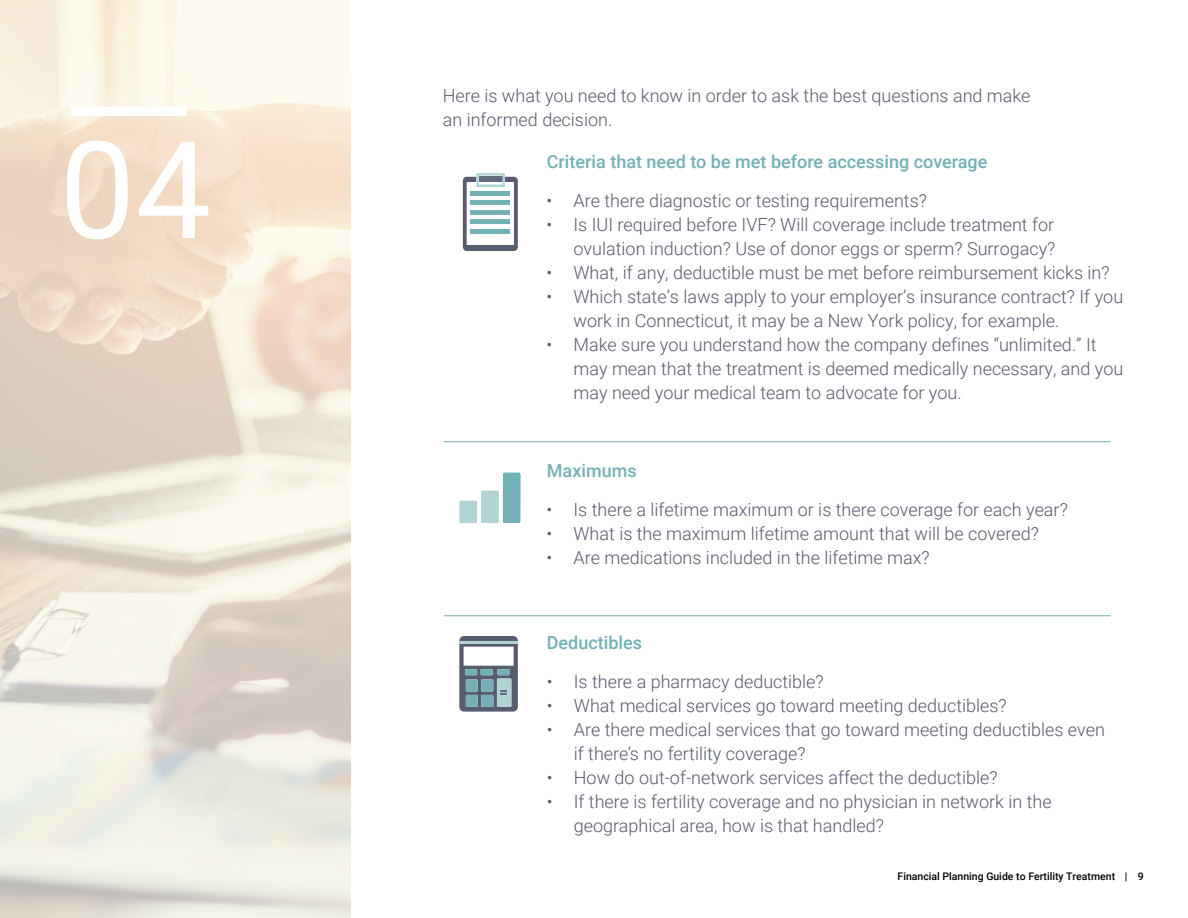
<style>
.page{position:relative;width:1188px;height:918px;background:#fff}
.page>*{position:absolute;margin:0;border:0;box-sizing:border-box;transform-origin:0 0}
.t1{font:135.15px "Roboto";color:#fff}
.t2{font:300 18px/24px "Roboto";color:#575b6d}
.t3{font:500 18px "Roboto";color:#73b0b5}
.t4{font:500 10.5px "Roboto";color:#000}
</style>
<div class="page">
<svg style="left:0;top:0;width:351px;height:918px;background:#ece3d5"></svg>
<svg style="left:463px;top:173px;width:55px;height:78px"></svg>
<hr style="left:471px;top:191px;width:39px;height:4px;background:#73b0b5">
<hr style="left:471px;top:201px;width:39px;height:4px;background:#73b0b5">
<hr style="left:471px;top:210px;width:39px;height:4px;background:#73b0b5">
<hr style="left:471px;top:220px;width:39px;height:4px;background:#73b0b5">
<hr style="left:471px;top:229px;width:39px;height:4px;background:#73b0b5">
<svg style="left:459px;top:636px;width:59px;height:76px"></svg>
<hr style="left:459px;top:641px;width:59px;height:3px;background:#b0d4d4">
<svg style="left:459px;top:473px;width:62px;height:50px"></svg>
<div style="left:71px;top:108px;width:115px;height:8px;background:#fff"></div>
<hr style="left:444px;top:441px;width:667px;height:1px;background:#73b0b5">
<hr style="left:444px;top:616px;width:667px;height:1px;background:#73b0b5">
<h1 class="t1" style="left:59px;top:95px;width:153px">04</h1>
<p class="t2" style="left:443px;top:83px;width:589px">Here is what you need to know in order to ask the best questions and make an informed decision.</p>
<p class="t3" style="left:547px;top:149px;width:442px">Criteria that need to be met before accessing coverage</p>
<p class="t2" style="left:547px;top:188px;width:382px">• Are there diagnostic or testing requirements?</p>
<p class="t2" style="left:547px;top:212px;width:510px;text-align:right">• Is IUI required before IVF? Will coverage include treatment for ovulation induction? Use of donor eggs or sperm? Surrogacy?</p>
<p class="t2" style="left:547px;top:260px;width:565px">• What, if any, deductible must be met before reimbursement kicks in?</p>
<p class="t2" style="left:574px;top:284px;width:551px;text-indent:-27px">• Which state’s laws apply to your employer’s insurance contract? If you work in Connecticut, it may be a New York policy, for example.</p>
<p class="t2" style="left:574px;top:332px;width:551px;text-indent:-27px">• Make sure you understand how the company defines “unlimited.” It may mean that the treatment is deemed medically necessary, and you may need your medical team to advocate for you.</p>
<p class="t3" style="left:547px;top:458px;width:91px">Maximums</p>
<p class="t2" style="left:547px;top:497px;width:523px">• Is there a lifetime maximum or is there coverage for each year?</p>
<p class="t2" style="left:547px;top:521px;width:494px">• What is the maximum lifetime amount that will be covered?</p>
<p class="t2" style="left:547px;top:545px;width:385px">• Are medications included in the lifetime max?</p>
<p class="t3" style="left:547px;top:630px;width:97px">Deductibles</p>
<p class="t2" style="left:547px;top:669px;width:278px">• Is there a pharmacy deductible?</p>
<p class="t2" style="left:547px;top:693px;width:461px">• What medical services go toward meeting deductibles?</p>
<p class="t2" style="left:574px;top:717px;width:533px;text-indent:-27px">• Are there medical services that go toward meeting deductibles even if there’s no fertility coverage?</p>
<p class="t2" style="left:547px;top:765px;width:452px">• How do out-of-network services affect the deductible?</p>
<p class="t2" style="left:574px;top:789px;width:479px;text-indent:-27px">• If there is fertility coverage and no physician in network in the geographical area, how is that handled?</p>
<p class="t4" style="left:898px;top:869px;width:248px">Financial Planning Guide to Fertility Treatment | 9</p>
</div>
